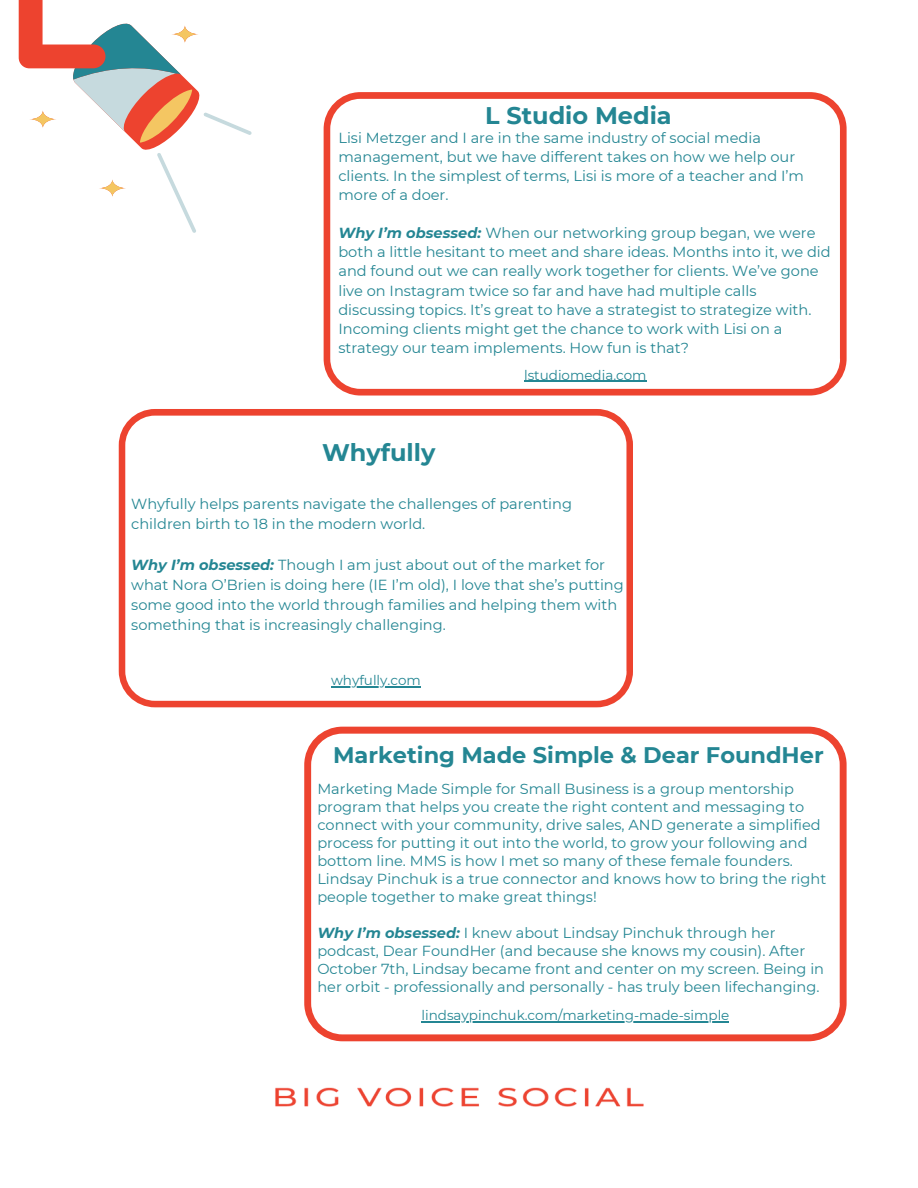
<style>
.page{position:relative;width:918px;height:1188px;background:#fff}
.page>*{position:absolute;margin:0;border:0;box-sizing:border-box;transform-origin:0 0}
.t1{font:700 24px "Montserrat";color:#248693}
.t2{font:700 22.5px "Montserrat";color:#248693}
.t3{font:14.55px/18px "Montserrat";color:#248693}
.t4{font:13.5px "Montserrat";color:#248693}
.s1{font-weight:700;font-style:italic}
</style>
<div class="page">
<svg style="left:19px;top:0;width:232px;height:233px"></svg>
<img style="left:275px;top:1087px;width:369px;height:20px">
<svg style="left:324px;top:92px;width:523px;height:304px"></svg>
<svg style="left:119px;top:409px;width:514px;height:298px"></svg>
<svg style="left:304px;top:727px;width:542px;height:314px"></svg>
<hr style="left:331px;top:686px;width:90px;height:1px;background:#248693">
<hr style="left:421px;top:1021px;width:308px;height:1px;background:#248693">
<hr style="left:524px;top:381px;width:123px;height:1px;background:#248693">
<p class="t1" style="left:485px;top:101px;width:188px">L Studio Media</p>
<p class="t3" style="left:338px;top:128px;width:467px;line-height:19.2px">Lisi Metzger and I are in the same industry of social media management, but we have different takes on how we help our clients. In the simplest of terms, Lisi is more of a teacher and I’m more of a doer.</p>
<p class="t3" style="left:338px;top:223px;width:494px;line-height:19.2px"><span class="s1">Why I’m obsessed:</span> When our networking group began, we were both a little hesitant to meet and share ideas. Months into it, we did and found out we can really work together for clients. We’ve gone live on Instagram twice so far and have had multiple calls discussing topics. It’s great to have a strategist to strategize with.<br>Incoming clients might get the chance to work with Lisi on a strategy our team implements. How fun is that?</p>
<p class="t4" style="left:524px;top:367px;width:124px">lstudiomedia.com</p>
<p class="t1" style="left:322px;top:438px;width:115px">Whyfully</p>
<h1 class="t3" style="left:131px;top:494px;width:442px;line-height:20.2px">Whyfully helps parents navigate the challenges of parenting children birth to 18 in the modern world.</h1>
<p class="t3" style="left:131px;top:554px;width:494px;line-height:20.2px"><span class="s1">Why I’m obsessed:</span> Though I am just about out of the market for what Nora O’Brien is doing here (IE I’m old), I love that she’s putting some good into the world through families and helping them with something that is increasingly challenging.</p>
<p class="t4" style="left:331px;top:672px;width:91px">whyfully.com</p>
<p class="t2" style="left:333px;top:741px;width:492px">Marketing Made Simple &amp; Dear FoundHer</p>
<p class="t3" style="left:317px;top:780px;width:510px">Marketing Made Simple for Small Business is a group mentorship program that helps you create the right content and messaging to connect with your community, drive sales, AND generate a simplified process for putting it out into the world, to grow your following and bottom line. MMS is how I met so many of these female founders.<br>Lindsay Pinchuk is a true connector and knows how to bring the right people together to make great things!</p>
<h1 class="t3" style="left:317px;top:924px;width:508px"><span class="s1">Why I’m obsessed:</span> I knew about Lindsay Pinchuk through her podcast, Dear FoundHer (and because she knows my cousin). After October 7th, Lindsay became front and center on my screen. Being in her orbit - professionally and personally - has truly been lifechanging.</h1>
<p class="t4" style="left:421px;top:1007px;width:309px">lindsaypinchuk.com/marketing-made-simple</p>
</div>
